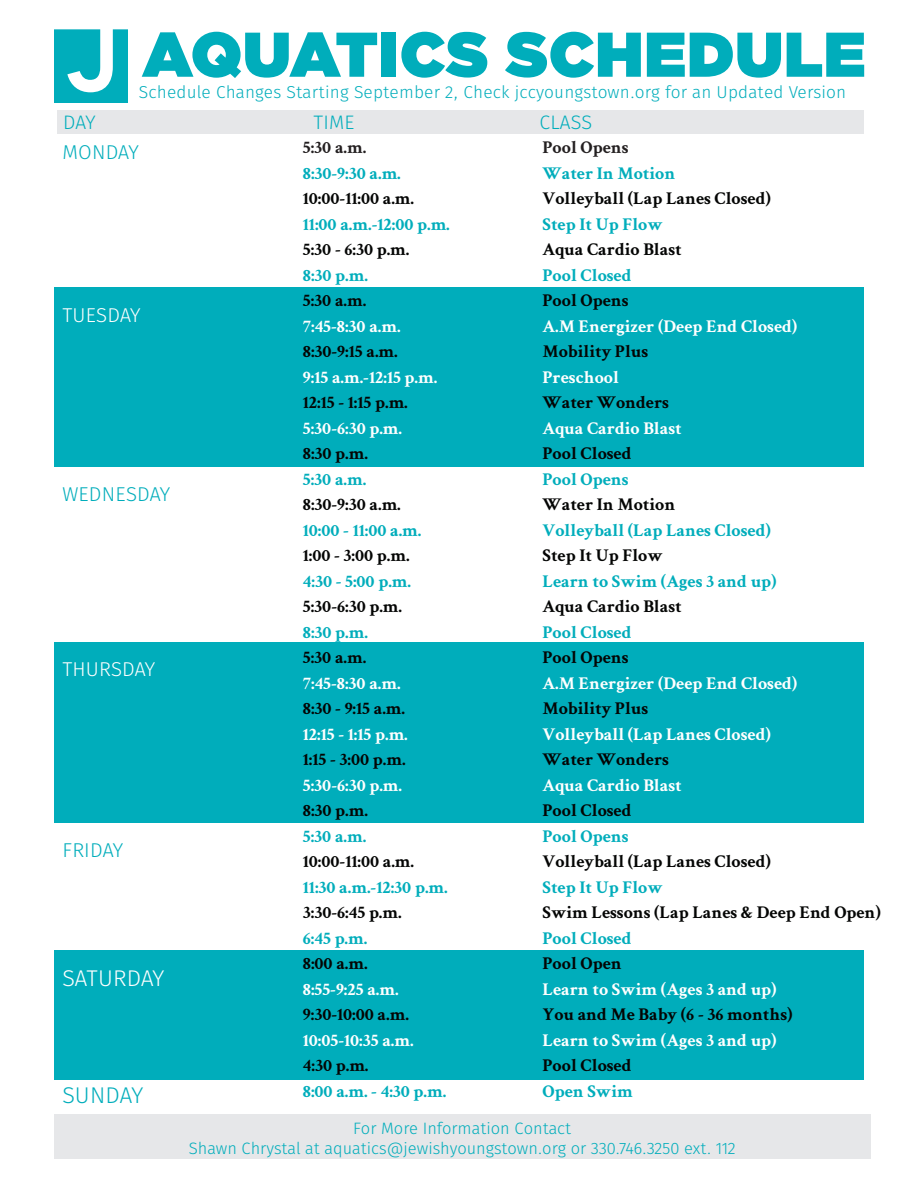
<style>
.page{position:relative;width:918px;height:1188px;background:#fff}
.page>*{position:absolute;margin:0;border:0;box-sizing:border-box;transform-origin:0 0}
.t1{font:900 63px "Gotham";letter-spacing:.015em;color:#00adbb}
.t2{font:22.8px "Fira Sans OT Light";letter-spacing:.01em;color:#fff}
.t3{font:22.8px "Fira Sans OT Light";letter-spacing:.01em;color:#00adbb}
.t4{font:20.1px "Fira Sans OT Light";letter-spacing:.01em;color:#00adbb}
.t5{font:20.1px "Fira Sans OT Light";letter-spacing:.01em;color:#fff}
.t6{font:19.5px "Fira Sans OT Light";letter-spacing:.01em;color:#00adbb}
.t7{font:700 18px/25.5px "Crimson Text";color:#040504}
.t8{font:700 18px/25.5px "Crimson Text";color:#00adbb}
.t9{font:700 18px "Crimson Text";color:#fff}
.t10{font:700 18px "Crimson Text";color:#231f20}
.t11{font:17.25px "Fira Sans OT Light";letter-spacing:.01em;color:#00adbb}
.t12{font:16.5px "Fira Sans OT Light";color:#00adbb}
.s1{color:#040504}
.s2{color:#00adbb}
</style>
<div class="page">
<div style="left:57px;top:111px;width:807px;height:23px;background:#e6e7e9"></div>
<svg style="left:54px;top:29px;width:73px;height:73px"></svg>
<div style="left:54px;top:1114px;width:816px;height:45px;background:#e6e7e9"></div>
<div style="left:54px;top:288px;width:810px;height:179px;background:#00adbb"></div>
<div style="left:54px;top:642px;width:810px;height:181px;background:#00adbb"></div>
<div style="left:54px;top:950px;width:810px;height:130px;background:#00adbb"></div>
<p class="t1" style="left:142px;top:9px;width:725px">AQUATICS SCHEDULE</p>
<p class="t11" style="left:139px;top:80px;width:709px">Schedule Changes Starting September 2, Check jccyoungstown.org for an Updated Version</p>
<p class="t6" style="left:63px;top:109px;width:34px">DAY</p>
<p class="t6" style="left:313px;top:109px;width:43px">TIME</p>
<p class="t6" style="left:539px;top:109px;width:54px">CLASS</p>
<p class="t4" style="left:62px;top:138px;width:78px">MONDAY</p>
<p class="t5" style="left:62px;top:301px;width:80px">TUESDAY</p>
<p class="t4" style="left:62px;top:479px;width:109px">WEDNESDAY</p>
<p class="t5" style="left:62px;top:655px;width:94px">THURSDAY</p>
<p class="t4" style="left:62px;top:836px;width:62px">FRIDAY</p>
<p class="t2" style="left:62px;top:962px;width:104px">SATURDAY</p>
<p class="t3" style="left:62px;top:1079px;width:82px">SUNDAY</p>
<p class="t10" style="left:303px;top:136px;width:65px">5:30 a.m.</p>
<p class="t8" style="left:303px;top:160px;width:100px">8:30-9:30 a.m.</p>
<p class="t8" style="left:303px;top:185px;width:149px"><span class="s1">10:00-11:00 a.m.<br></span>11:00 a.m.-12:00 p.m.</p>
<p class="t7" style="left:303px;top:236px;width:108px">5:30 - 6:30 p.m.</p>
<p class="t8" style="left:303px;top:262px;width:67px">8:30 p.m.</p>
<p class="t7" style="left:303px;top:287px;width:65px">5:30 a.m.</p>
<p class="t9" style="left:303px;top:315px;width:99px">7:45-8:30 a.m.</p>
<p class="t7" style="left:303px;top:338px;width:96px">8:30-9:15 a.m.</p>
<p class="t9" style="left:303px;top:366px;width:136px">9:15 a.m.-12:15 p.m.</p>
<p class="t7" style="left:303px;top:389px;width:107px">12:15 - 1:15 p.m.</p>
<p class="t9" style="left:303px;top:417px;width:101px">5:30-6:30 p.m.</p>
<p class="t7" style="left:303px;top:440px;width:67px">8:30 p.m.</p>
<p class="t8" style="left:303px;top:466px;width:65px">5:30 a.m.</p>
<p class="t7" style="left:303px;top:491px;width:100px">8:30-9:30 a.m.</p>
<p class="t8" style="left:303px;top:517px;width:120px">10:00 - 11:00 a.m.</p>
<p class="t7" style="left:303px;top:542px;width:108px">1:00 - 3:00 p.m.</p>
<p class="t8" style="left:303px;top:568px;width:110px">4:30 - 5:00 p.m.</p>
<p class="t7" style="left:303px;top:593px;width:101px">5:30-6:30 p.m.</p>
<p class="t8" style="left:303px;top:619px;width:67px">8:30 p.m.</p>
<p class="t7" style="left:303px;top:644px;width:65px">5:30 a.m.</p>
<p class="t9" style="left:303px;top:672px;width:99px">7:45-8:30 a.m.</p>
<p class="t7" style="left:303px;top:695px;width:104px">8:30 - 9:15 a.m.</p>
<p class="t9" style="left:303px;top:723px;width:107px">12:15 - 1:15 p.m.</p>
<p class="t7" style="left:303px;top:746px;width:104px">1:15 - 3:00 p.m.</p>
<p class="t9" style="left:303px;top:774px;width:101px">5:30-6:30 p.m.</p>
<p class="t7" style="left:303px;top:797px;width:67px">8:30 p.m.</p>
<p class="t8" style="left:303px;top:823px;width:65px">5:30 a.m.</p>
<p class="t7" style="left:303px;top:848px;width:113px">10:00-11:00 a.m.</p>
<p class="t8" style="left:303px;top:874px;width:146px">11:30 a.m.-12:30 p.m.<br><span class="s1">3:30-6:45 p.m.</span></p>
<p class="t8" style="left:303px;top:925px;width:66px">6:45 p.m.</p>
<p class="t7" style="left:303px;top:950px;width:66px">8:00 a.m.</p>
<p class="t9" style="left:303px;top:978px;width:97px">8:55-9:25 a.m.</p>
<p class="t7" style="left:303px;top:1001px;width:108px">9:30-10:00 a.m.</p>
<p class="t9" style="left:303px;top:1029px;width:112px">10:05-10:35 a.m.</p>
<p class="t7" style="left:303px;top:1052px;width:67px">4:30 p.m.</p>
<p class="t8" style="left:303px;top:1078px;width:145px">8:00 a.m. - 4:30 p.m.</p>
<p class="t10" style="left:543px;top:136px;width:87px">Pool Opens</p>
<p class="t8" style="left:543px;top:160px;width:134px">Water In Motion</p>
<p class="t7" style="left:543px;top:185px;width:230px">Volleyball (Lap Lanes Closed)</p>
<p class="t8" style="left:543px;top:211px;width:122px">Step It Up Flow</p>
<p class="t7" style="left:543px;top:236px;width:141px">Aqua Cardio Blast<br><span class="s2">Pool Closed</span></p>
<p class="t7" style="left:543px;top:287px;width:87px">Pool Opens</p>
<p class="t9" style="left:543px;top:315px;width:256px">A.M Energizer (Deep End Closed)</p>
<p class="t7" style="left:543px;top:338px;width:107px">Mobility Plus</p>
<p class="t9" style="left:543px;top:366px;width:78px">Preschool</p>
<p class="t7" style="left:543px;top:389px;width:128px">Water Wonders</p>
<p class="t9" style="left:543px;top:417px;width:141px">Aqua Cardio Blast</p>
<p class="t7" style="left:543px;top:440px;width:90px">Pool Closed</p>
<p class="t8" style="left:543px;top:466px;width:87px">Pool Opens</p>
<p class="t7" style="left:543px;top:491px;width:134px">Water In Motion</p>
<p class="t8" style="left:543px;top:517px;width:230px">Volleyball (Lap Lanes Closed)</p>
<p class="t7" style="left:543px;top:542px;width:122px">Step It Up Flow</p>
<p class="t8" style="left:543px;top:568px;width:236px">Learn to Swim (Ages 3 and up)</p>
<p class="t7" style="left:543px;top:593px;width:141px">Aqua Cardio Blast</p>
<p class="t8" style="left:543px;top:619px;width:90px">Pool Closed</p>
<p class="t7" style="left:543px;top:644px;width:87px">Pool Opens</p>
<p class="t9" style="left:543px;top:672px;width:256px">A.M Energizer (Deep End Closed)</p>
<p class="t7" style="left:543px;top:695px;width:107px">Mobility Plus</p>
<p class="t9" style="left:543px;top:723px;width:230px">Volleyball (Lap Lanes Closed)</p>
<p class="t7" style="left:543px;top:746px;width:128px">Water Wonders</p>
<p class="t9" style="left:543px;top:774px;width:141px">Aqua Cardio Blast</p>
<p class="t7" style="left:543px;top:797px;width:90px">Pool Closed</p>
<p class="t8" style="left:543px;top:823px;width:87px">Pool Opens</p>
<p class="t7" style="left:543px;top:848px;width:230px">Volleyball (Lap Lanes Closed)</p>
<p class="t8" style="left:543px;top:874px;width:122px">Step It Up Flow</p>
<p class="t7" style="left:543px;top:899px;width:340px">Swim Lessons (Lap Lanes &amp; Deep End Open)<br><span class="s2">Pool Closed</span></p>
<p class="t7" style="left:543px;top:950px;width:81px">Pool Open</p>
<p class="t9" style="left:543px;top:978px;width:236px">Learn to Swim (Ages 3 and up)</p>
<p class="t7" style="left:543px;top:1001px;width:252px">You and Me Baby (6 - 36 months)</p>
<p class="t9" style="left:543px;top:1029px;width:236px">Learn to Swim (Ages 3 and up)</p>
<p class="t7" style="left:543px;top:1052px;width:90px">Pool Closed</p>
<p class="t8" style="left:543px;top:1078px;width:92px">Open Swim</p>
<p class="t12" style="left:353px;top:1117px;width:220px">For More Information Contact</p>
<p class="t12" style="left:189px;top:1137px;width:548px">Shawn Chrystal at aquatics@jewishyoungstown.org or 330.746.3250 ext. 112</p>
</div>
